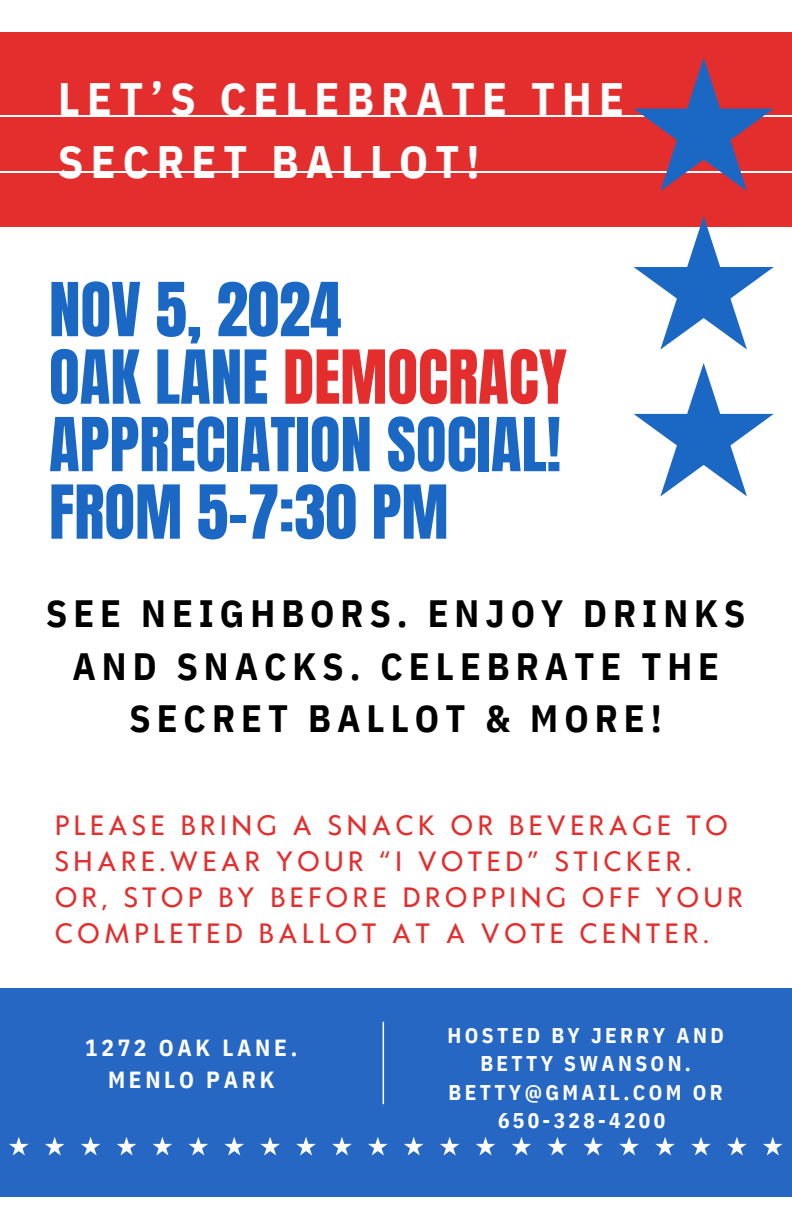
<style>
.page{position:relative;width:792px;height:1224px;background:#fff}
.page>*{position:absolute;margin:0;border:0;box-sizing:border-box;transform-origin:0 0}
.t1{font:63.2px/67.6px "Anton";color:#1b67c4}
.t2{font:700 45.4px/63.4px "IBM Plex Sans Cond";letter-spacing:.16em;color:#fff}
.t3{font:700 38px/52.4px "IBM Plex Sans Cond";letter-spacing:.16em;color:#000;text-align:center}
.t4{font:26.2px/36px "Klein Text";letter-spacing:.16em;color:#e42e2e}
.t5{font:700 23.2px/31.6px "IBM Plex Sans Cond";letter-spacing:.16em;color:#fff;text-align:center}
.t6{font:700 21.2px/28.4px "IBM Plex Sans Cond";letter-spacing:.16em;color:#fff;text-align:center}
.s1{color:#e42e2e}
</style>
<div class="page">
<div style="left:0;top:32px;width:792px;height:54px;background:#e42e2e"></div>
<div style="left:0;top:62px;width:792px;height:53px;background:#e42e2e"></div>
<div style="left:0;top:117px;width:792px;height:54px;background:#e42e2e"></div>
<div style="left:0;top:173px;width:792px;height:54px;background:#e42e2e"></div>
<svg style="left:634px;top:58px;width:140px;height:133px"></svg>
<svg style="left:634px;top:216px;width:140px;height:134px"></svg>
<svg style="left:634px;top:363px;width:140px;height:133px"></svg>
<div style="left:0;top:988px;width:792px;height:208px;background:#2667c4"></div>
<svg style="left:9px;top:1137px;width:20px;height:19px"></svg>
<svg style="left:45px;top:1137px;width:20px;height:19px"></svg>
<hr style="left:383px;top:1022px;width:1px;height:82px;background:#fff">
<svg style="left:81px;top:1137px;width:19px;height:19px"></svg>
<svg style="left:117px;top:1137px;width:19px;height:19px"></svg>
<svg style="left:153px;top:1137px;width:19px;height:19px"></svg>
<svg style="left:188px;top:1137px;width:20px;height:19px"></svg>
<svg style="left:224px;top:1137px;width:20px;height:19px"></svg>
<svg style="left:260px;top:1137px;width:20px;height:19px"></svg>
<svg style="left:296px;top:1137px;width:20px;height:19px"></svg>
<svg style="left:332px;top:1137px;width:20px;height:19px"></svg>
<svg style="left:368px;top:1137px;width:20px;height:19px"></svg>
<svg style="left:404px;top:1137px;width:20px;height:19px"></svg>
<svg style="left:440px;top:1137px;width:20px;height:19px"></svg>
<svg style="left:476px;top:1137px;width:19px;height:19px"></svg>
<svg style="left:512px;top:1137px;width:19px;height:19px"></svg>
<svg style="left:547px;top:1137px;width:20px;height:19px"></svg>
<svg style="left:583px;top:1137px;width:20px;height:19px"></svg>
<svg style="left:619px;top:1137px;width:20px;height:19px"></svg>
<svg style="left:655px;top:1137px;width:20px;height:19px"></svg>
<svg style="left:691px;top:1137px;width:20px;height:19px"></svg>
<svg style="left:727px;top:1137px;width:20px;height:19px"></svg>
<svg style="left:763px;top:1137px;width:20px;height:19px"></svg>
<h2 class="t2" style="left:58px;top:66px;width:567px">LET’S CELEBRATE THE<br>SECRET BALLOT!</h2>
<p class="t1" style="left:49px;top:277px;width:519px">NOV 5, 2024<br>OAK LANE <span class="s1">DEMOCRACY<br></span>APPRECIATION SOCIAL!<br>FROM 5-7:30 PM</p>
<p class="t3" style="left:46px;top:587px;width:701px">SEE NEIGHBORS. ENJOY DRINKS<br>AND SNACKS. CELEBRATE THE<br>SECRET BALLOT &amp; MORE!</p>
<h1 class="t4" style="left:55px;top:809px;width:690px">PLEASE BRING A SNACK OR BEVERAGE TO SHARE.WEAR YOUR “I VOTED” STICKER.<br>OR, STOP BY BEFORE DROPPING OFF YOUR COMPLETED BALLOT AT A VOTE CENTER.</h1>
<h3 class="t5" style="left:85px;top:1032px;width:214px">1272 OAK LANE.<br>MENLO PARK</h3>
<h4 class="t6" style="left:448px;top:1021px;width:278px">HOSTED BY JERRY AND<br>BETTY SWANSON.<br>BETTY@GMAIL.COM OR<br>650-328-4200</h4>
</div>
